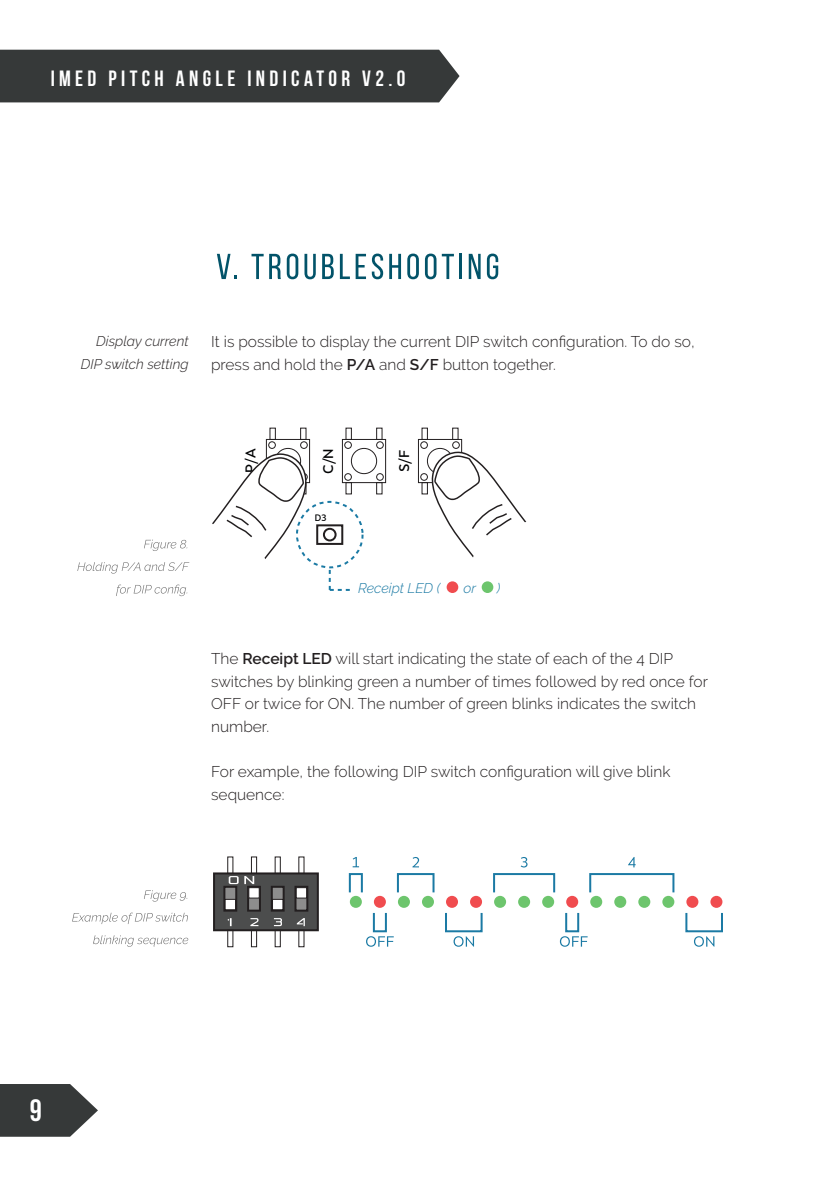
<style>
.page{position:relative;width:840px;height:1191px;background:#fff}
.page>*{position:absolute;margin:0;border:0;box-sizing:border-box;transform-origin:0 0}
.t1{font:700 30.8px "Bebas Neue";color:#fff}
.t2{font:700 22px "Bebas Neue";letter-spacing:.2em;color:#fff}
.t3{font:300 15.6px/22.6px "Raleway";color:#231f20}
.t4{font:italic 300 14px/22.6px "Raleway";color:#231f20;text-align:right}
.t5{font:italic 300 14px "Raleway";color:#1b7aa4}
.t6{font:500 13.2px "Skola Sans";color:#010203}
.t7{font:500 8.8px "Skola Sans";color:#010203}
.s1{font-weight:600}
</style>
<div class="page">
<div style="left:0;top:50px;width:459px;height:52px;background:#363939"></div>
<svg style="left:0;top:1084px;width:98px;height:52px"></svg>
<svg style="left:217px;top:254px;width:20px;height:25px"></svg>
<svg style="left:251px;top:254px;width:12px;height:25px"></svg>
<svg style="left:269px;top:253px;width:29px;height:26px"></svg>
<svg style="left:304px;top:254px;width:11px;height:25px"></svg>
<svg style="left:322px;top:254px;width:11px;height:25px"></svg>
<svg style="left:340px;top:253px;width:43px;height:26px"></svg>
<svg style="left:389px;top:254px;width:12px;height:25px"></svg>
<svg style="left:407px;top:253px;width:11px;height:26px"></svg>
<svg style="left:424px;top:253px;width:29px;height:26px"></svg>
<hr style="left:459px;top:254px;width:3px;height:25px;background:#025369">
<svg style="left:468px;top:254px;width:12px;height:25px"></svg>
<svg style="left:486px;top:253px;width:12px;height:26px"></svg>
<div style="left:316px;top:524px;width:27px;height:21px;border:2px solid #231f20"></div>
<div style="left:323px;top:528px;width:13px;height:13px;border:2px solid #231f20;border-radius:50%"></div>
<div style="left:296px;top:501px;width:67px;height:67px;border:2px dashed #1b7aa4;border-radius:50%"></div>
<svg style="left:446px;top:581px;width:12px;height:12px"></svg>
<svg style="left:481px;top:581px;width:12px;height:12px"></svg>
<div style="left:266px;top:439px;width:44px;height:44px;border:1px solid #231f20"></div>
<div style="left:275px;top:448px;width:26px;height:26px;border:1px solid #231f20;border-radius:50%"></div>
<div style="left:268px;top:441px;width:8px;height:8px;border:1px solid #231f20;border-radius:50%"></div>
<div style="left:300px;top:441px;width:7px;height:8px;border:1px solid #231f20;border-radius:50%"></div>
<div style="left:269px;top:427px;width:7px;height:13px;border:1px solid #231f20"></div>
<div style="left:300px;top:427px;width:6px;height:13px;border:1px solid #231f20"></div>
<div style="left:342px;top:439px;width:44px;height:44px;border:1px solid #231f20"></div>
<div style="left:351px;top:448px;width:26px;height:26px;border:1px solid #231f20;border-radius:50%"></div>
<div style="left:344px;top:441px;width:8px;height:8px;border:1px solid #231f20;border-radius:50%"></div>
<div style="left:344px;top:473px;width:8px;height:8px;border:1px solid #231f20;border-radius:50%"></div>
<div style="left:376px;top:441px;width:7px;height:8px;border:1px solid #231f20;border-radius:50%"></div>
<div style="left:376px;top:473px;width:7px;height:8px;border:1px solid #231f20;border-radius:50%"></div>
<div style="left:345px;top:482px;width:7px;height:12px;border:1px solid #231f20"></div>
<div style="left:376px;top:482px;width:6px;height:12px;border:1px solid #231f20"></div>
<div style="left:345px;top:427px;width:7px;height:13px;border:1px solid #231f20"></div>
<div style="left:376px;top:427px;width:6px;height:13px;border:1px solid #231f20"></div>
<div style="left:417px;top:439px;width:45px;height:44px;border:1px solid #231f20"></div>
<div style="left:426px;top:448px;width:27px;height:26px;border:1px solid #231f20;border-radius:50%"></div>
<div style="left:420px;top:441px;width:7px;height:8px;border:1px solid #231f20;border-radius:50%"></div>
<div style="left:420px;top:473px;width:7px;height:8px;border:1px solid #231f20;border-radius:50%"></div>
<div style="left:452px;top:441px;width:7px;height:8px;border:1px solid #231f20;border-radius:50%"></div>
<div style="left:452px;top:427px;width:6px;height:13px;border:1px solid #231f20"></div>
<svg style="left:212px;top:453px;width:96px;height:106px"></svg>
<svg style="left:430px;top:451px;width:96px;height:106px"></svg>
<svg style="left:328px;top:567px;width:22px;height:24px"></svg>
<svg style="left:144px;top:539px;width:43px;height:12px"></svg>
<svg style="left:77px;top:562px;width:112px;height:11px"></svg>
<svg style="left:116px;top:584px;width:71px;height:12px"></svg>
<div style="left:213px;top:872px;width:105px;height:59px;background:#4c4d4d;border:2px solid #231f20"></div>
<div style="left:223px;top:885px;width:14px;height:26px;background:#8d8d8d;border:2px solid #231f20"></div>
<div style="left:271px;top:885px;width:13px;height:26px;background:#8d8d8d;border:2px solid #231f20"></div>
<div style="left:227px;top:856px;width:6px;height:18px;border:1px solid #231f20"></div>
<div style="left:251px;top:856px;width:6px;height:18px;border:1px solid #231f20"></div>
<div style="left:274px;top:856px;width:7px;height:18px;border:1px solid #231f20"></div>
<div style="left:227px;top:929px;width:6px;height:18px;border:1px solid #231f20"></div>
<div style="left:251px;top:929px;width:6px;height:18px;border:1px solid #231f20"></div>
<div style="left:274px;top:929px;width:7px;height:18px;border:1px solid #231f20"></div>
<div style="left:298px;top:929px;width:6px;height:18px;border:1px solid #231f20"></div>
<div style="left:224px;top:899px;width:12px;height:11px;background:#fff;border:1px solid #231f20"></div>
<div style="left:247px;top:885px;width:14px;height:26px;background:#8d8d8d;border:2px solid #231f20"></div>
<div style="left:248px;top:887px;width:11px;height:11px;background:#fff;border:1px solid #231f20"></div>
<div style="left:272px;top:899px;width:11px;height:11px;background:#fff;border:1px solid #231f20"></div>
<div style="left:294px;top:885px;width:14px;height:26px;background:#8d8d8d;border:2px solid #231f20"></div>
<div style="left:295px;top:887px;width:12px;height:11px;background:#fff;border:1px solid #231f20"></div>
<svg style="left:228px;top:876px;width:10px;height:8px"></svg>
<svg style="left:244px;top:876px;width:10px;height:8px"></svg>
<svg style="left:227px;top:918px;width:4px;height:8px"></svg>
<svg style="left:250px;top:918px;width:8px;height:8px"></svg>
<svg style="left:274px;top:918px;width:8px;height:8px"></svg>
<svg style="left:296px;top:918px;width:9px;height:8px"></svg>
<div style="left:686px;top:896px;width:12px;height:12px;background:#f04c4f;border-radius:50%"></div>
<div style="left:662px;top:896px;width:12px;height:12px;background:#6dc56d;border-radius:50%"></div>
<div style="left:638px;top:896px;width:12px;height:12px;background:#6dc56d;border-radius:50%"></div>
<svg style="left:614px;top:896px;width:12px;height:12px"></svg>
<svg style="left:590px;top:896px;width:12px;height:12px"></svg>
<svg style="left:566px;top:896px;width:12px;height:12px"></svg>
<svg style="left:542px;top:896px;width:12px;height:12px"></svg>
<svg style="left:518px;top:896px;width:12px;height:12px"></svg>
<svg style="left:494px;top:896px;width:12px;height:12px"></svg>
<svg style="left:470px;top:896px;width:12px;height:12px"></svg>
<svg style="left:446px;top:896px;width:12px;height:12px"></svg>
<svg style="left:421px;top:896px;width:13px;height:12px"></svg>
<svg style="left:397px;top:896px;width:12px;height:12px"></svg>
<svg style="left:373px;top:896px;width:12px;height:12px"></svg>
<svg style="left:349px;top:896px;width:12px;height:12px"></svg>
<div style="left:710px;top:896px;width:12px;height:12px;background:#f04c4f;border-radius:50%"></div>
<div style="left:348px;top:873px;width:14px;height:20px;border:2px solid #1b7aa4"></div>
<div style="left:396px;top:873px;width:38px;height:20px;border:2px solid #1b7aa4"></div>
<div style="left:493px;top:873px;width:62px;height:20px;border:2px solid #1b7aa4"></div>
<div style="left:589px;top:873px;width:85px;height:20px;border:2px solid #1b7aa4"></div>
<svg style="left:352px;top:857px;width:7px;height:10px"></svg>
<svg style="left:412px;top:857px;width:7px;height:10px"></svg>
<svg style="left:520px;top:857px;width:7px;height:10px"></svg>
<svg style="left:628px;top:857px;width:7px;height:10px"></svg>
<div style="left:372px;top:912px;width:14px;height:20px;border:2px solid #1b7aa4"></div>
<div style="left:445px;top:912px;width:37px;height:20px;border:2px solid #1b7aa4"></div>
<div style="left:565px;top:912px;width:14px;height:20px;border:2px solid #1b7aa4"></div>
<div style="left:685px;top:912px;width:37px;height:20px;border:2px solid #1b7aa4"></div>
<svg style="left:453px;top:936px;width:21px;height:10px"></svg>
<svg style="left:366px;top:936px;width:27px;height:10px"></svg>
<svg style="left:694px;top:936px;width:20px;height:10px"></svg>
<svg style="left:559px;top:936px;width:28px;height:10px"></svg>
<svg style="left:144px;top:890px;width:43px;height:11px"></svg>
<svg style="left:72px;top:912px;width:116px;height:12px"></svg>
<svg style="left:93px;top:935px;width:95px;height:11px"></svg>
<h2 class="t2" style="left:51px;top:66px;width:356px">IMED PITCH ANGLE INDICATOR V2.0</h2>
<p class="t4" style="left:81px;top:330px;width:109px">Display current<br>DIP switch setting</p>
<p class="t3" style="left:211px;top:330px;width:485px">It is possible to display the current DIP switch configuration. To do so, press and hold the <span class="s1">P/A</span> and <span class="s1">S/F</span> button together.</p>
<p class="t6" style="left:242px;top:473px;width:26px;rotate:-90deg">P/A</p>
<p class="t6" style="left:320px;top:474px;width:27px;rotate:-90deg">C/N</p>
<p class="t6" style="left:396px;top:472px;width:24px;rotate:-90deg">S/F</p>
<p class="t7" style="left:314px;top:512px;width:14px">D3</p>
<p class="t5" style="left:358px;top:580px;width:83px">Receipt LED (</p>
<p class="t5" style="left:463px;top:580px;width:14px">or</p>
<p class="t5" style="left:496px;top:580px;width:5px">)</p>
<p class="t3" style="left:211px;top:647px;width:498px">The <span class="s1">Receipt LED</span> will start indicating the state of each of the 4 DIP switches by blinking green a number of times followed by red once for OFF or twice for ON. The number of green blinks indicates the switch number.</p>
<p class="t3" style="left:211px;top:760px;width:460px">For example, the following DIP switch configuration will give blink sequence:</p>
<h1 class="t1" style="left:30px;top:1093px;width:14px">9</h1>
</div>
